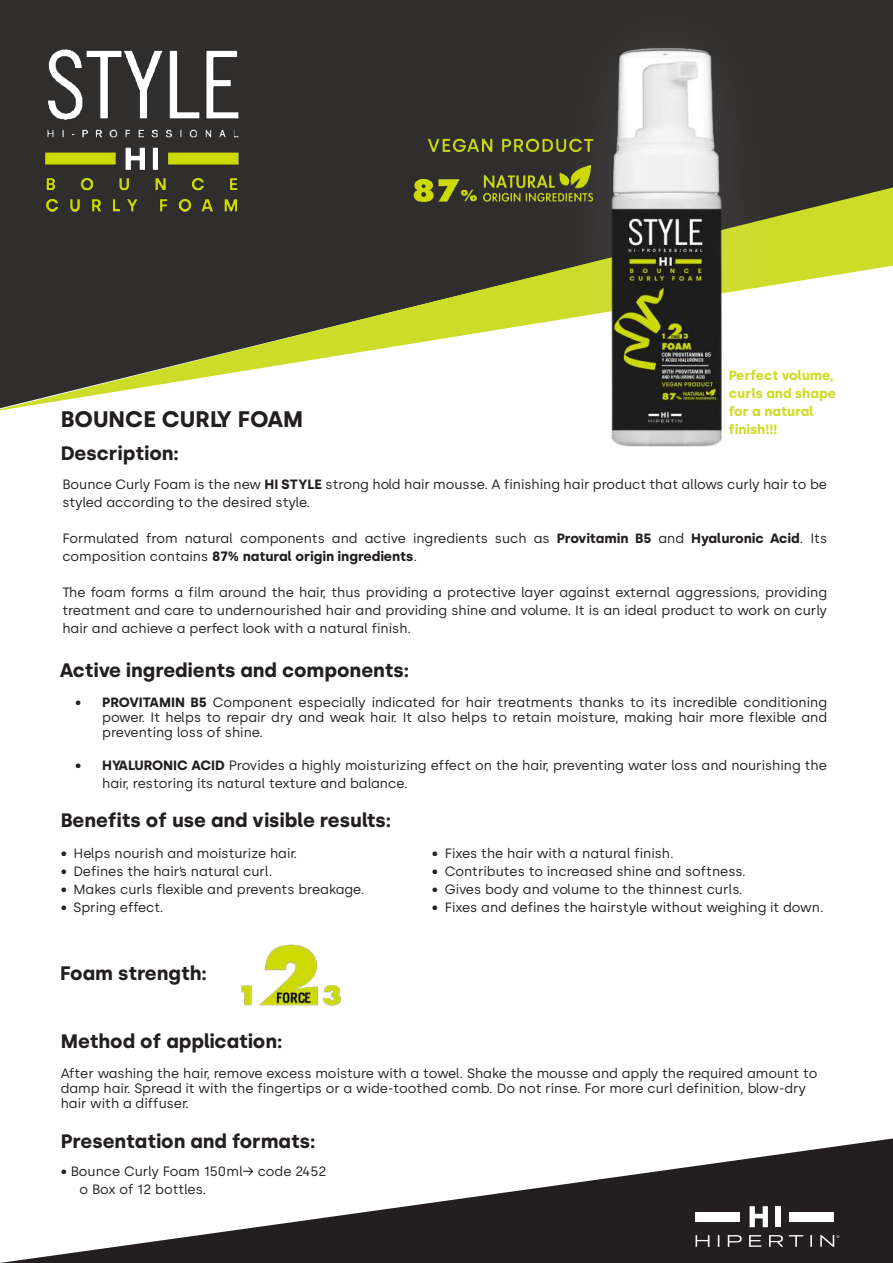
<style>
.page{position:relative;width:893px;height:1263px;background:#fff}
.page>*{position:absolute;margin:0;border:0;box-sizing:border-box;transform-origin:0 0}
.t1{font:700 22.5px "Silka";color:#231f20}
.t2{font:700 19.5px "Silka";color:#231f20}
.t3{font:13.5px/18px "Silka";color:#231f20}
.t4{font:700 13.5px/18px "Silka";color:#cddc28}
.s1{font-weight:700}
</style>
<div class="page">
<div style="left:0;top:0;width:893px;height:411px;background:#302d2d"></div>
<svg style="left:0;top:1138px;width:893px;height:125px"></svg>
<img style="left:0;top:187px;width:893px;height:223px">
<hr style="left:0;top:0;width:527px;height:4px;background:#302d2d">
<div style="left:527px;top:0;width:279px;height:529px;background:#fff;opacity:.12"></div>
<img style="left:578px;top:26px;width:179px;height:463px">
<img style="left:28px;top:47px;width:227px;height:183px">
<img style="left:46px;top:48px;width:195px;height:107px">
<svg style="left:695px;top:1235px;width:14px;height:12px"></svg>
<svg style="left:718px;top:1235px;width:1px;height:12px"></svg>
<svg style="left:728px;top:1235px;width:14px;height:12px"></svg>
<svg style="left:749px;top:1235px;width:12px;height:12px"></svg>
<svg style="left:769px;top:1235px;width:14px;height:12px"></svg>
<svg style="left:789px;top:1235px;width:14px;height:12px"></svg>
<svg style="left:810px;top:1235px;width:2px;height:12px"></svg>
<svg style="left:820px;top:1235px;width:19px;height:12px"></svg>
<svg style="left:750px;top:1206px;width:18px;height:21px"></svg>
<div style="left:775px;top:1206px;width:5px;height:21px;background:#fff"></div>
<div style="left:696px;top:1212px;width:44px;height:9px;background:#fff"></div>
<div style="left:790px;top:1212px;width:44px;height:9px;background:#fff"></div>
<img style="left:422px;top:132px;width:174px;height:24px">
<img style="left:390px;top:156px;width:206px;height:54px">
<img style="left:241px;top:944px;width:101px;height:62px">
<h1 class="t1" style="left:61px;top:406px;width:244px">BOUNCE CURLY FOAM</h1>
<p class="t4" style="left:729px;top:366px;width:109px">Perfect volume, curls and shape for a natural finish!!!</p>
<h2 class="t2" style="left:61px;top:442px;width:120px">Description:</h2>
<p class="t3" style="left:62px;top:475px;width:766px">Bounce Curly Foam is the new <span class="s1">HI STYLE</span> strong hold hair mousse. A finishing hair product that allows curly hair to be styled according to the desired style.</p>
<p class="t3" style="left:62px;top:529px;width:766px">Formulated from natural components and active ingredients such as <span class="s1">Provitamin B5</span> and <span class="s1">Hyaluronic Acid</span>. Its composition contains <span class="s1">87% natural origin ingredients</span>.</p>
<p class="t3" style="left:62px;top:583px;width:766px;text-align:justify">The foam forms a film around the hair, thus providing a protective layer against external aggressions, providing treatment and care to undernourished hair and providing shine and volume. It is an ideal product to work on curly hair and achieve a perfect look with a natural finish.</p>
<h2 class="t2" style="left:60px;top:659px;width:351px">Active ingredients and components:</h2>
<p class="t3" style="left:102px;top:695px;width:726px;line-height:15px;text-align:justify;text-indent:-27px"><span class="s1">• PROVITAMIN B5</span> Component especially indicated for hair treatments thanks to its incredible conditioning power. It helps to repair dry and weak hair. It also helps to retain moisture, making hair more flexible and preventing loss of shine.</p>
<p class="t3" style="left:102px;top:757px;width:726px;text-indent:-27px"><span class="s1">• HYALURONIC ACID</span> Provides a highly moisturizing effect on the hair, preventing water loss and nourishing the hair, restoring its natural texture and balance.</p>
<h2 class="t2" style="left:61px;top:808px;width:332px">Benefits of use and visible results:</h2>
<p class="t3" style="left:61px;top:844px;width:238px">• Helps nourish and moisturize hair.</p>
<p class="t3" style="left:61px;top:862px;width:213px">• Defines the hair’s natural curl.</p>
<p class="t3" style="left:61px;top:880px;width:305px">• Makes curls flexible and prevents breakage.</p>
<p class="t3" style="left:61px;top:898px;width:104px">• Spring effect.</p>
<p class="t3" style="left:432px;top:844px;width:243px">• Fixes the hair with a natural finish.</p>
<p class="t3" style="left:432px;top:862px;width:315px">• Contributes to increased shine and softness.</p>
<p class="t3" style="left:432px;top:880px;width:312px">• Gives body and volume to the thinnest curls.</p>
<p class="t3" style="left:432px;top:898px;width:393px">• Fixes and defines the hairstyle without weighing it down.</p>
<h2 class="t2" style="left:60px;top:961px;width:148px">Foam strength:</h2>
<h2 class="t2" style="left:61px;top:1029px;width:223px">Method of application:</h2>
<p class="t3" style="left:61px;top:1065px;width:758px;line-height:15px">After washing the hair, remove excess moisture with a towel. Shake the mousse and apply the required amount to damp hair. Spread it with the fingertips or a wide-toothed comb. Do not rinse. For more curl definition, blow-dry hair with a diffuser.</p>
<h2 class="t2" style="left:61px;top:1130px;width:256px">Presentation and formats:</h2>
<p class="t3" style="left:80px;top:1162px;width:248px;text-indent:-19px">• Bounce Curly Foam 150ml→ code 2452 o Box of 12 bottles.</p>
</div>
